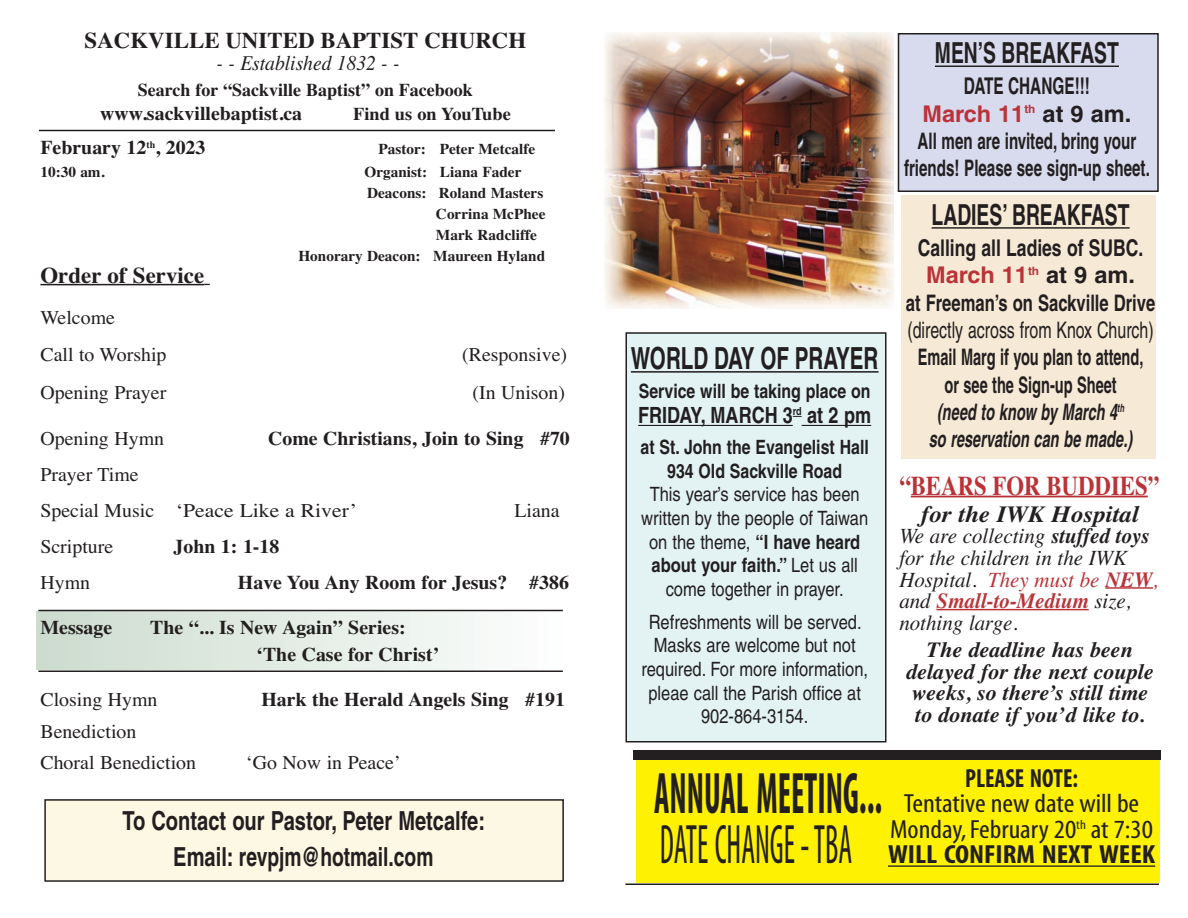
<style>
.page{position:relative;width:1188px;height:918px;background:#fff}
.page>*{position:absolute;margin:0;border:0;box-sizing:border-box;transform-origin:0 0}
.t1{font:700 condensed 58.8px "Myriad";color:#231f20;scale:.57 1}
.t2{font:condensed 55.95px "Myriad";color:#231f20;scale:.57 1}
.t3{font:700 30.45px "Helvetica";color:#231f20;scale:.68 1}
.t4{font:700 28.95px "Helvetica";color:#231f20;scale:.67 1}
.t5{font:700 27px "Times";color:#ba3338;scale:.84 1}
.t6{font:condensed 26.25px/25.5px "Myriad";color:#231f20;text-align:center;scale:1.11 1}
.t7{font:700 26.25px/35.4px "Helvetica";color:#231f20;text-align:center;scale:.77 1}
.t8{font:700 condensed 26.25px "Myriad";color:#231f20;scale:.91 1}
.t9{font:italic 700 23.25px "Times";color:#231f20;scale:1.07 1}
.t10{font:700 23.1px/27.8px "Helvetica";color:#231f20;text-align:center;scale:.76 1}
.t11{font:700 23.1px/27.8px "Helvetica";color:#231f20;text-align:center;scale:.67 1}
.t12{font:700 22.8px/27.3px "Helvetica";color:#231f20;text-align:center;scale:.64 1}
.t13{font:700 22.8px/27.3px "Helvetica";color:#231f20;text-align:center;scale:.67 1}
.t14{font:22.8px "Helvetica";color:#231f20;scale:.7 1}
.t15{font:700 22.8px "Helvetica";color:#231f20;scale:.73 1}
.t16{font:700 22.5px "Times";color:#231f20}
.t17{font:700 22.35px "Helvetica";color:#231f20;scale:.81 1}
.t18{font:italic 21.6px/21.6px "Times";color:#231f20}
.t19{font:italic 700 21.6px/21.6px "Times";color:#231f20;text-align:center}
.t20{font:italic 21px "Times";color:#231f20;scale:.93 1}
.t21{font:19.65px/23.7px "Helvetica";color:#231f20;text-align:center;scale:.84 1}
.t22{font:700 19.65px/23.7px "Helvetica";color:#231f20;text-align:center;scale:.81 1}
.t23{font:700 19.5px/27px "Times";color:#231f20}
.t24{font:19.5px/37.5px "Times";color:#231f20}
.t25{font:700 18px "Times";color:#231f20}
.t26{font:700 15px "Times";color:#231f20}
.s1{font-weight:700}
.s2{color:#ba3338}
.s3{font-style:italic}
.s4{font-weight:700;color:#ba3338}
</style>
<div class="page">
<div style="left:626px;top:333px;width:260px;height:409px;background:#e3f3f4"></div>
<div style="left:626px;top:332px;width:260px;height:410px;border:2px solid #231f20"></div>
<div style="left:636px;top:754px;width:524px;height:130px;background:#fff101"></div>
<hr style="left:631px;top:371px;width:248px;height:2px;background:#231f20">
<hr style="left:638px;top:425px;width:155px;height:1px;background:#231f20">
<hr style="left:802px;top:425px;width:69px;height:1px;background:#231f20">
<div style="left:36px;top:611px;width:529px;height:59px;background:linear-gradient(to right,#cddbce,#fdfefe)"></div>
<hr style="left:40px;top:284px;width:164px;height:1px;background:#231f20">
<hr style="left:38px;top:610px;width:525px;height:1px;background:#231f20">
<hr style="left:38px;top:670px;width:525px;height:2px;background:#231f20">
<div style="left:45px;top:800px;width:518px;height:81px;background:#fcf8e3"></div>
<div style="left:44px;top:799px;width:520px;height:83px;border:2px solid #231f20"></div>
<div style="left:634px;top:751px;width:527px;height:9px;background:#231f20"></div>
<hr style="left:888px;top:865px;width:267px;height:2px;background:#231f20">
<hr style="left:625px;top:884px;width:534px;height:1px;background:#231f20">
<hr style="left:911px;top:496px;width:237px;height:1px;background:#ba3338">
<hr style="left:1105px;top:587px;width:48px;height:2px;background:#ba3338">
<hr style="left:937px;top:609px;width:152px;height:1px;background:#ba3338">
<div style="left:902px;top:196px;width:254px;height:263px;background:#f6e9d6"></div>
<hr style="left:932px;top:227px;width:198px;height:2px;background:#231f20">
<div style="left:898px;top:34px;width:260px;height:157px;background:#d8daed"></div>
<div style="left:898px;top:33px;width:261px;height:159px;border:2px solid #231f20"></div>
<hr style="left:39px;top:130px;width:516px;height:1px;background:#231f20">
<hr style="left:935px;top:66px;width:184px;height:1px;background:#231f20">
<img style="left:605px;top:33px;width:288px;height:276px">
<p class="t16" style="left:84px;top:27px;width:443px">SACKVILLE UNITED BAPTIST CHURCH</p>
<p class="t20" style="left:217px;top:51px;width:198px">- - Established 1832 - -</p>
<p class="t25" style="left:138px;top:79px;width:337px">Search for “Sackville Baptist” on Facebook</p>
<p class="t23" style="left:100px;top:99px;width:204px">www.sackvillebaptist.ca</p>
<p class="t25" style="left:353px;top:103px;width:159px">Find us on YouTube</p>
<p class="t23" style="left:40px;top:134px;width:167px">February 12<sup>th</sup>, 2023</p>
<p class="t26" style="left:378px;top:140px;width:159px">Pastor: Peter Metcalfe</p>
<p class="t26" style="left:40px;top:163px;width:66px">10:30 am.</p>
<p class="t26" style="left:364px;top:163px;width:159px">Organist: Liana Fader</p>
<p class="t26" style="left:367px;top:184px;width:178px">Deacons: Roland Masters</p>
<p class="t26" style="left:436px;top:205px;width:111px">Corrina McPhee</p>
<p class="t26" style="left:436px;top:226px;width:103px">Mark Radcliffe</p>
<p class="t26" style="left:298px;top:247px;width:248px">Honorary Deacon: Maureen Hyland</p>
<p class="t16" style="left:40px;top:262px;width:165px">Order of Service</p>
<p class="t24" style="left:40px;top:298px;width:128px">Welcome<br>Call to Worship</p>
<p class="t24" style="left:462px;top:336px;width:106px">(Responsive)</p>
<p class="t24" style="left:40px;top:373px;width:127px">Opening Prayer</p>
<p class="t24" style="left:472px;top:373px;width:94px">(In Unison)</p>
<p class="t24" style="left:40px;top:420px;width:125px">Opening Hymn</p>
<p class="t23" style="left:268px;top:425px;width:303px">Come Christians, Join to Sing #70</p>
<p class="t24" style="left:40px;top:456px;width:318px;line-height:36px">Prayer Time<br>Special Music ‘Peace Like a River’</p>
<p class="t24" style="left:514px;top:492px;width:47px">Liana</p>
<p class="t24" style="left:40px;top:528px;width:74px">Scripture</p>
<p class="t23" style="left:174px;top:533px;width:107px">John 1: 1-18</p>
<p class="t24" style="left:40px;top:564px;width:51px">Hymn</p>
<p class="t23" style="left:238px;top:569px;width:333px">Have You Any Room for Jesus? #386</p>
<p class="t23" style="left:40px;top:614px;width:73px">Message</p>
<p class="t23" style="left:256px;top:614px;width:184px;text-indent:-106px">The “... Is New Again” Series: ‘The Case for Christ’</p>
<p class="t24" style="left:40px;top:681px;width:119px">Closing Hymn</p>
<p class="t23" style="left:261px;top:686px;width:305px">Hark the Herald Angels Sing #191</p>
<p class="t24" style="left:40px;top:715px;width:157px;line-height:31.5px">Benediction<br>Choral Benediction</p>
<p class="t24" style="left:246px;top:744px;width:156px">‘Go Now in Peace’</p>
<h3 class="t7" style="left:122px;top:806px;width:473px">To Contact our Pastor, Peter Metcalfe:<br>Email: revpjm@hotmail.com</h3>
<h3 class="t3" style="left:631px;top:347px;width:366px">WORLD DAY OF PRAYER</h3>
<p class="t22" style="left:639px;top:381px;width:288px">Service will be taking place on</p>
<p class="t17" style="left:638px;top:407px;width:289px">FRIDAY, MARCH 3<sup>rd</sup> at 2 pm</p>
<p class="t22" style="left:641px;top:437px;width:283px">at St. John the Evangelist Hall<br>934 Old Sackville Road</p>
<p class="t21" style="left:641px;top:484px;width:272px">This year’s service has been written by the people of Taiwan on the theme, <span class="s1">“I have heard about your faith.”</span> Let us all come together in prayer.</p>
<p class="t21" style="left:641px;top:612px;width:271px">Refreshments will be served.<br>Masks are welcome but not required. For more information, pleae call the Parish office at<br>902-864-3154.</p>
<h3 class="t4" style="left:935px;top:43px;width:276px">MEN’S BREAKFAST</h3>
<p class="t11" style="left:923px;top:74px;width:313px">DATE CHANGE!!!<br><span class="s2">March 11</span><sup>th</sup> at 9 am.</p>
<p class="t13" style="left:904px;top:130px;width:368px">All men are invited, bring your friends! Please see sign-up sheet.</p>
<h3 class="t4" style="left:932px;top:204px;width:297px">LADIES’ BREAKFAST</h3>
<p class="t10" style="left:918px;top:236px;width:299px">Calling all Ladies of SUBC.<br><span class="s2">March 11</span><sup>th</sup> at 9 am.</p>
<p class="t15" style="left:906px;top:294px;width:343px">at Freeman’s on Sackville Drive</p>
<p class="t14" style="left:908px;top:322px;width:353px">(directly across from Knox Church)</p>
<p class="t12" style="left:918px;top:346px;width:354px">Email Marg if you plan to attend, or see the Sign-up Sheet<br><span class="s3">(need to know by March 4</span><sup>th<br></sup><span class="s3">so reservation can be made.)</span></p>
<h3 class="t5" style="left:899px;top:470px;width:311px">“BEARS FOR BUDDIES”</h3>
<p class="t9" style="left:921px;top:500px;width:205px">for the IWK Hospital</p>
<p class="t18" style="left:899px;top:525px;width:260px">We are collecting <span class="s1">stuffed toys </span>for the children in the IWK<br>Hospital. <span class="s2">They must be</span> <span class="s4">NEW</span><span class="s2">, </span>and <span class="s4">Small-to-Medium</span> size, nothing large.</p>
<p class="t19" style="left:906px;top:639px;width:249px">The deadline has been delayed for the next couple weeks, so there’s still time to donate if you’d like to.</p>
<h3 class="t8" style="left:965px;top:769px;width:125px">PLEASE NOTE:</h3>
<h3 class="t6" style="left:888px;top:793px;width:242px">Tentative new date will be<br>Monday,February 20<sup>th</sup> at 7:30<br><span class="s1">WILL CONFIRM NEXT WEEK</span></h3>
<h1 class="t1" style="left:654px;top:774px;width:402px">ANNUAL MEETING...</h1>
<h2 class="t2" style="left:660px;top:825px;width:339px">DATE CHANGE -TBA</h2>
</div>
